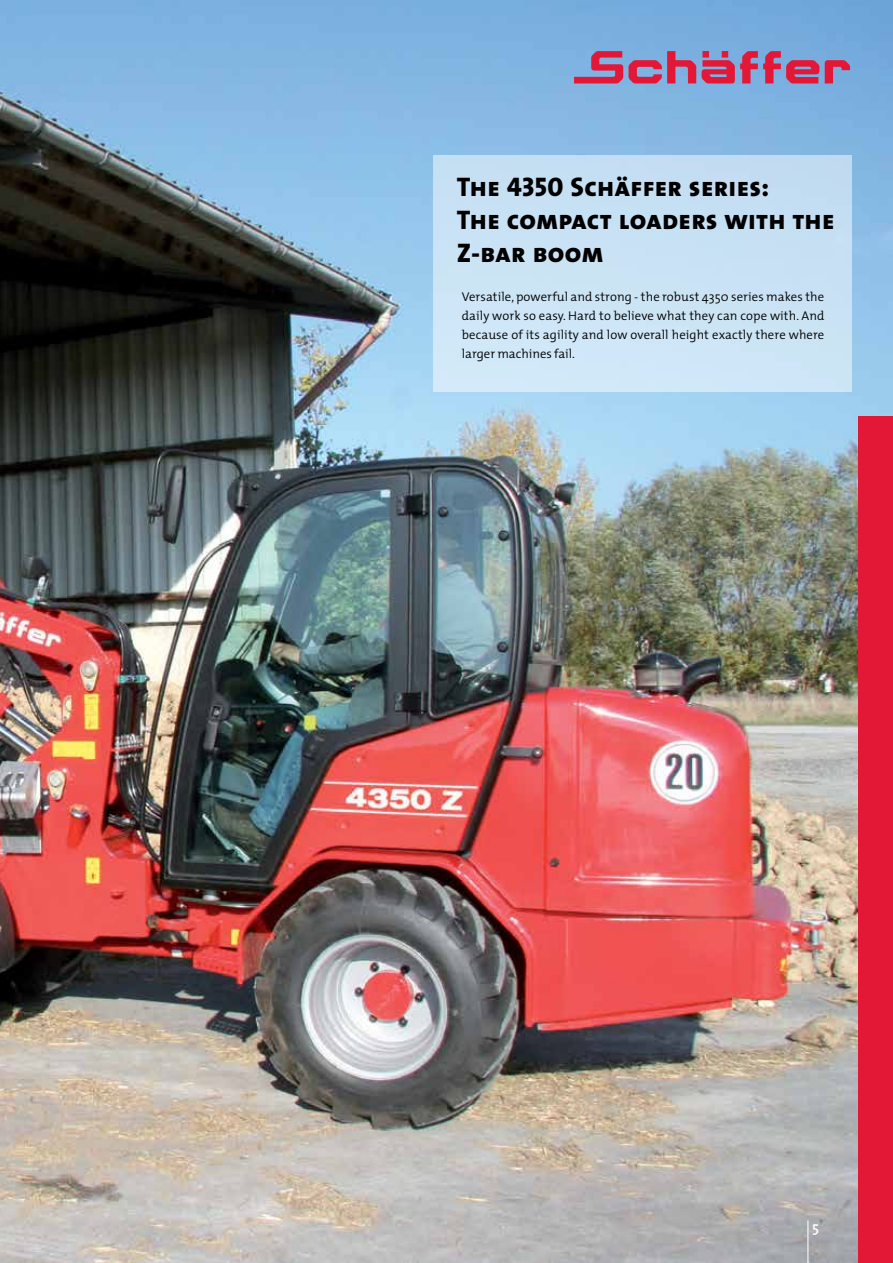
<style>
.page{position:relative;width:893px;height:1263px;background:#fff}
.page>*{position:absolute;margin:0;border:0;box-sizing:border-box;transform-origin:0 0}
.t1{font:27px/33px "The Mix Extra Bold Caps";letter-spacing:.01em;color:#000}
.t2{font:600 15px "The Mix";color:#fff}
.t3{font:300 12.75px/19.2px "The Mix";color:#000;text-align:justify}
</style>
<div class="page">
<img style="left:0;top:0;width:893px;height:1263px">
<div style="left:858px;top:417px;width:35px;height:846px;background:#e31837"></div>
<hr style="left:807px;top:1220px;width:1px;height:43px;background:#fff">
<svg style="left:574px;top:51px;width:276px;height:32px"></svg>
<div style="left:434px;top:155px;width:418px;height:236px;background:#cae2f5"></div>
<h1 class="t1" style="left:457px;top:170px;width:379px">The 4350 Schäffer series:<br>The compact loaders with the<br>Z-bar boom</h1>
<p class="t3" style="left:462px;top:287px;width:364px">Versatile, powerful and strong - the robust 4350 series makes the daily work so easy. Hard to believe what they can cope with. And because of its agility and low overall height exactly there where larger machines fail.</p>
<p class="t2" style="left:812px;top:1217px;width:8px">5</p>
</div>
